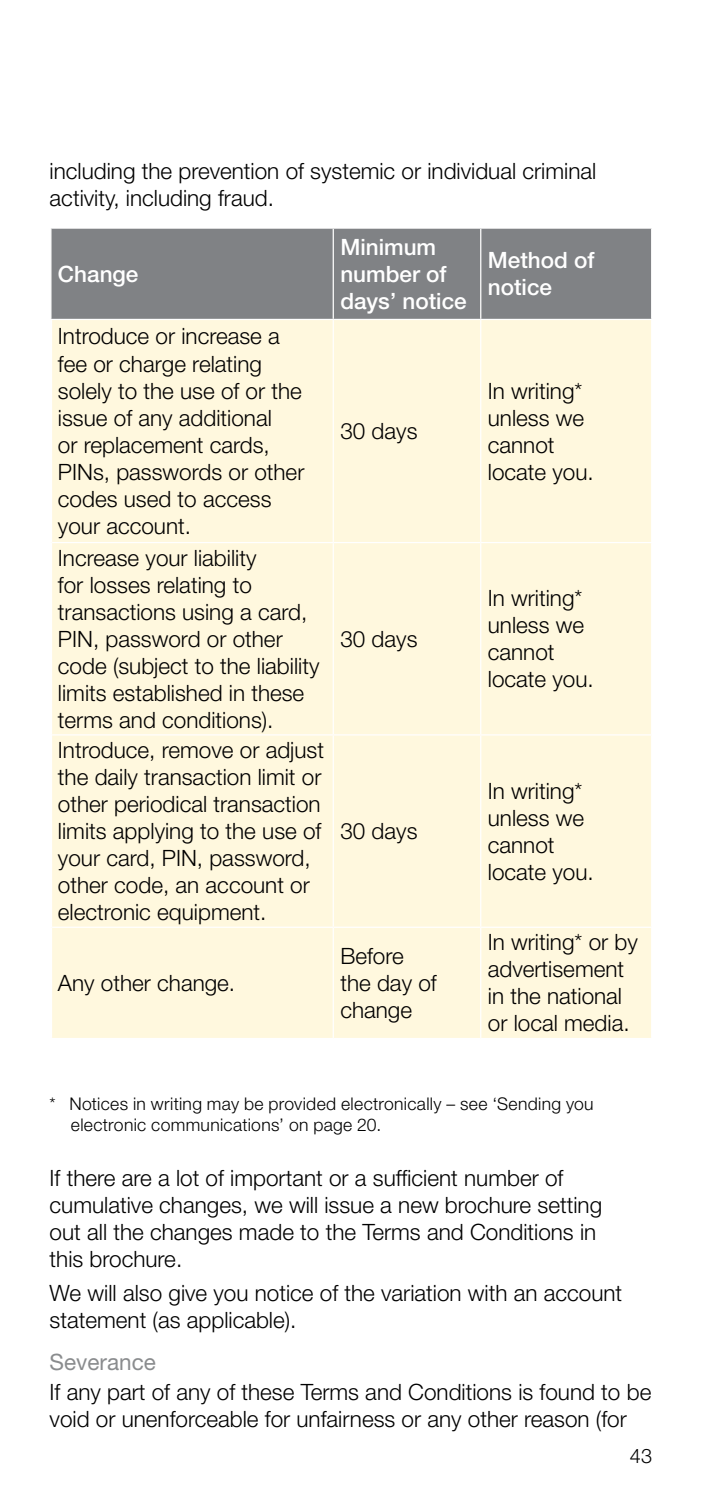
<style>
.page{position:relative;width:702px;height:1489px;background:#fff}
.page>*{position:absolute;margin:0;border:0;box-sizing:border-box;transform-origin:0 0}
.t1{font:300 22.5px/27px "Helvetica Neue LT Pro";color:#000}
.t2{font:500 22.5px/27px "Helvetica Neue LT Pro";color:#fff}
.t3{font:22.5px "Helvetica Neue LT Pro";color:#8a8c8e}
.t4{font:300 20px "Helvetica Neue LT Pro";color:#000}
.t5{font:300 17.5px/21px "Helvetica Neue LT Pro";letter-spacing:.02em;color:#000}
</style>
<div class="page">
<div style="left:51px;top:229px;width:600px;height:90px;background:#808285"></div>
<div style="left:52px;top:320px;width:599px;height:717px;background:#fff8de"></div>
<hr style="left:332px;top:229px;width:2px;height:90px;background:#fff">
<hr style="left:480px;top:229px;width:1px;height:90px;background:#fff">
<hr style="left:332px;top:320px;width:2px;height:222px;background:#fff">
<hr style="left:480px;top:320px;width:1px;height:222px;background:#fff">
<hr style="left:52px;top:542px;width:281px;height:1px;background:#fff">
<hr style="left:333px;top:542px;width:147px;height:1px;background:#fff">
<hr style="left:332px;top:543px;width:2px;height:191px;background:#fff">
<hr style="left:480px;top:542px;width:172px;height:1px;background:#fff">
<hr style="left:480px;top:543px;width:1px;height:191px;background:#fff">
<hr style="left:52px;top:734px;width:281px;height:1px;background:#fff">
<hr style="left:333px;top:734px;width:147px;height:1px;background:#fff">
<hr style="left:332px;top:735px;width:2px;height:191px;background:#fff">
<hr style="left:480px;top:734px;width:172px;height:1px;background:#fff">
<hr style="left:480px;top:735px;width:1px;height:191px;background:#fff">
<hr style="left:52px;top:926px;width:281px;height:1px;background:#fff">
<hr style="left:333px;top:926px;width:147px;height:1px;background:#fff">
<hr style="left:332px;top:927px;width:2px;height:110px;background:#fff">
<hr style="left:480px;top:926px;width:172px;height:1px;background:#fff">
<hr style="left:480px;top:927px;width:1px;height:110px;background:#fff">
<p class="t1" style="left:50px;top:157px;width:548px">including the prevention of systemic or individual criminal activity, including fraud.</p>
<p class="t2" style="left:58px;top:260px;width:82px">Change</p>
<p class="t1" style="left:58px;top:322px;width:248px">Introduce or increase a fee or charge relating solely to the use of or the issue of any additional<br>or replacement cards,<br>PINs, passwords or other codes used to access your account.</p>
<p class="t1" style="left:58px;top:543px;width:263px">Increase your liability<br>for losses relating to transactions using a card,<br>PIN, password or other code (subject to the liability limits established in these terms and conditions).</p>
<p class="t1" style="left:58px;top:736px;width:267px">Introduce, remove or adjust the daily transaction limit or other periodical transaction limits applying to the use of your card, PIN, password, other code, an account or electronic equipment.</p>
<p class="t1" style="left:58px;top:968px;width:179px">Any other change.</p>
<p class="t2" style="left:340px;top:233px;width:128px">Minimum number of days’ notice</p>
<p class="t1" style="left:340px;top:417px;width:79px">30 days</p>
<p class="t1" style="left:340px;top:624px;width:79px">30 days</p>
<p class="t1" style="left:340px;top:817px;width:79px">30 days</p>
<p class="t1" style="left:340px;top:941px;width:98px">Before the day of change</p>
<p class="t2" style="left:488px;top:246px;width:108px">Method of notice</p>
<p class="t1" style="left:488px;top:376px;width:107px">In writing* unless we cannot locate you.</p>
<p class="t1" style="left:488px;top:584px;width:107px">In writing* unless we cannot locate you.</p>
<p class="t1" style="left:488px;top:776px;width:107px">In writing* unless we cannot locate you.</p>
<p class="t1" style="left:488px;top:928px;width:152px">In writing* or by advertisement in the national or local media.</p>
<p class="t5" style="left:71px;top:1092px;width:524px;text-indent:-21px">* Notices in writing may be provided electronically – see ‘Sending you electronic communications’ on page 20.</p>
<p class="t1" style="left:50px;top:1164px;width:554px">If there are a lot of important or a sufficient number of cumulative changes, we will issue a new brochure setting out all the changes made to the Terms and Conditions in this brochure.</p>
<p class="t1" style="left:50px;top:1279px;width:574px">We will also give you notice of the variation with an account statement (as applicable).</p>
<p class="t3" style="left:50px;top:1347px;width:108px">Severance</p>
<p class="t1" style="left:50px;top:1377px;width:603px">If any part of any of these Terms and Conditions is found to be void or unenforceable for unfairness or any other reason (for</p>
<p class="t4" style="left:629px;top:1442px;width:24px">43</p>
</div>
